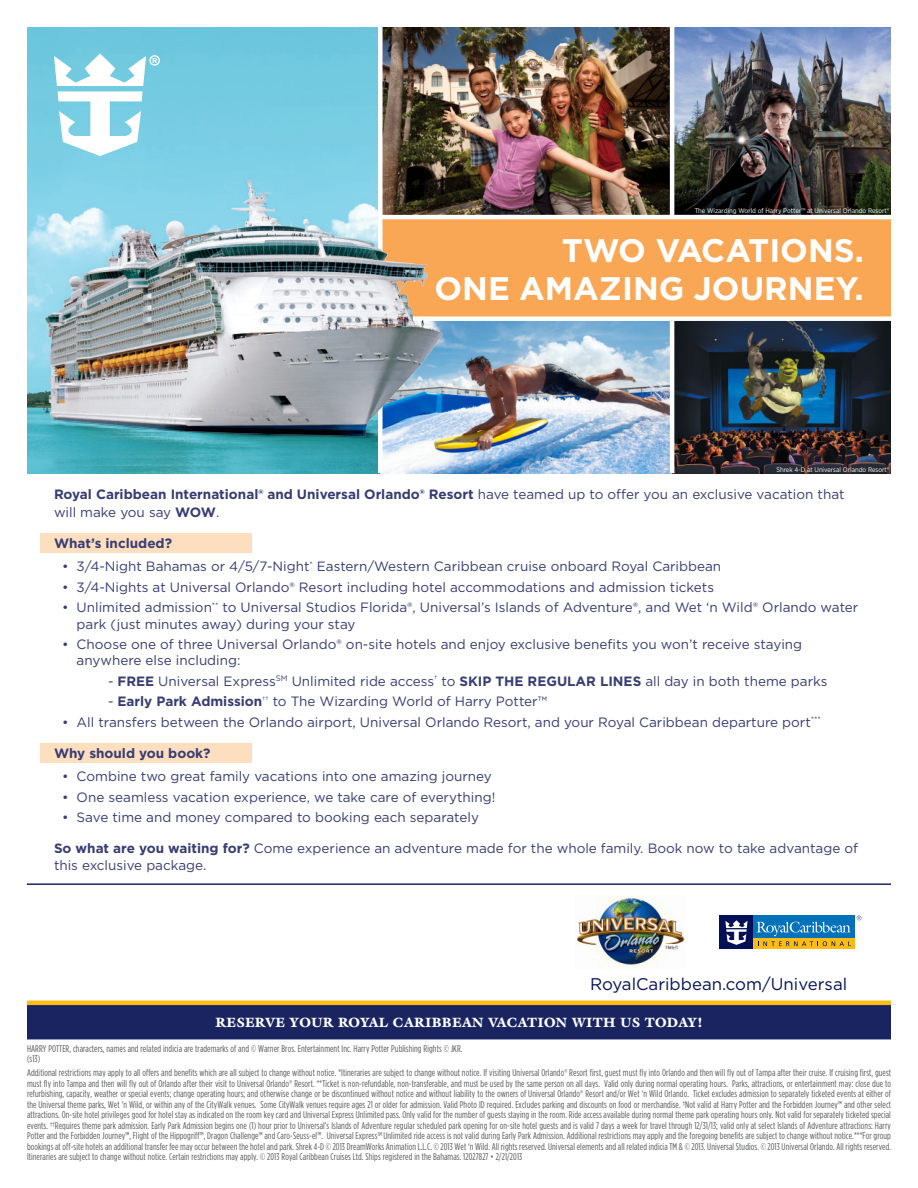
<style>
.page{position:relative;width:918px;height:1188px;background:#fff}
.page>*{position:absolute;margin:0;border:0;box-sizing:border-box;transform-origin:0 0}
.t1{font:700 32.55px/38.1px "Gotham";color:#fff;text-align:right}
.t2{font:16.8px "Gotham";color:#041156}
.t3{font:13.5px/16.2px "Gotham";color:#373c73}
.t4{font:900 13.5px "Galliard";letter-spacing:.02em;color:#fff}
.t5{font:700 13.5px "Gotham";color:#373c73}
.t6{font:9.75px/10.5px "Gotham Condensed";letter-spacing:.01em;color:#57585a}
.t7{font:700 7.2px "Gotham";color:#fff}
.t8{font:6.75px "Gotham Narrow";color:#fff}
.s1{font-weight:700}
</style>
<div class="page">
<hr style="left:27px;top:883px;width:864px;height:2px;background:#1a2461">
<div style="left:27px;top:1005px;width:864px;height:34px;background:#1a2461"></div>
<hr style="left:27px;top:1001px;width:864px;height:4px;background:#fdbc12">
<img style="left:27px;top:27px;width:351px;height:116px">
<div style="left:40px;top:533px;width:212px;height:20px;background:#fddebe"></div>
<div style="left:40px;top:744px;width:212px;height:19px;background:#fddebe"></div>
<img style="left:459px;top:321px;width:432px;height:152px">
<img style="left:383px;top:27px;width:508px;height:188px">
<hr style="left:670px;top:27px;width:4px;height:192px;background:#fff">
<hr style="left:670px;top:319px;width:4px;height:154px;background:#fff">
<div style="left:380px;top:217px;width:511px;height:102px;background:#f9a755"></div>
<hr style="left:380px;top:215px;width:511px;height:4px;background:#fff">
<div style="left:380px;top:316px;width:511px;height:5px;background:#fff"></div>
<img style="left:27px;top:143px;width:432px;height:330px">
<img style="left:576px;top:896px;width:109px;height:73px">
<div style="left:720px;top:916px;width:134px;height:33px;background:#0372bb"></div>
<div style="left:720px;top:916px;width:33px;height:33px;background:#041156"></div>
<div style="left:753px;top:939px;width:101px;height:10px;background:#fdbc12"></div>
<svg style="left:725px;top:920px;width:23px;height:25px"></svg>
<svg style="left:756px;top:922px;width:95px;height:24px"></svg>
<svg style="left:857px;top:916px;width:4px;height:4px"></svg>
<img style="left:665px;top:945px;width:14px;height:6px">
<svg style="left:54px;top:54px;width:92px;height:102px"></svg>
<div style="left:149px;top:55px;width:11px;height:11px;border:1px solid #fff;border-radius:50%"></div>
<p class="t7" style="left:152px;top:56px;width:7px">R</p>
<p class="t8" style="left:695px;top:207px;width:196px">The Wizarding World of Harry Potter™ at Universal Orlando Resort®</p>
<p class="t1" style="left:435px;top:231px;width:431px">TWO VACATIONS.<br>ONE AMAZING JOURNEY.</p>
<p class="t8" style="left:776px;top:465px;width:115px">Shrek 4-D at Universal Orlando Resort®</p>
<p class="t3" style="left:54px;top:485px;width:792px;line-height:18px"><span class="s1">Royal Caribbean International® and Universal Orlando® Resort</span> have teamed up to offer you an exclusive vacation that will make you say <span class="s1">WOW</span>.</p>
<p class="t5" style="left:54px;top:535px;width:120px">What’s included?</p>
<p class="t3" style="left:62px;top:558px;width:661px">• 3/4-Night Bahamas or 4/5/7-Night<sup>*</sup> Eastern/Western Caribbean cruise onboard Royal Caribbean</p>
<p class="t3" style="left:62px;top:579px;width:654px">• 3/4-Nights at Universal Orlando® Resort including hotel accommodations and admission tickets</p>
<p class="t3" style="left:77px;top:599px;width:783px;text-indent:-15px">• Unlimited admission<sup>**</sup> to Universal Studios Florida®, Universal’s Islands of Adventure®, and Wet ‘n Wild® Orlando water park (just minutes away) during your stay</p>
<p class="t3" style="left:77px;top:636px;width:727px;text-indent:-15px">• Choose one of three Universal Orlando® on-site hotels and enjoy exclusive benefits you won’t receive staying anywhere else including:</p>
<p class="t3" style="left:108px;top:673px;width:721px">- <span class="s1">FREE</span> Universal Express<sup>SM</sup> Unlimited ride access<sup>†</sup> to <span class="s1">SKIP THE REGULAR LINES</span> all day in both theme parks</p>
<p class="t3" style="left:108px;top:693px;width:441px">- <span class="s1">Early Park Admission</span><sup>††</sup> to The Wizarding World of Harry Potter™</p>
<p class="t3" style="left:62px;top:714px;width:760px">• All transfers between the Orlando airport, Universal Orlando Resort, and your Royal Caribbean departure port<sup>***</sup></p>
<p class="t5" style="left:54px;top:745px;width:158px">Why should you book?</p>
<p class="t3" style="left:62px;top:768px;width:431px">• Combine two great family vacations into one amazing journey</p>
<p class="t3" style="left:62px;top:789px;width:435px">• One seamless vacation experience, we take care of everything!</p>
<p class="t3" style="left:62px;top:809px;width:418px">• Save time and money compared to booking each separately</p>
<p class="t3" style="left:54px;top:841px;width:806px"><span class="s1">So what are you waiting for?</span> Come experience an adventure made for the whole family. Book now to take advantage of this exclusive package.</p>
<p class="t2" style="left:590px;top:974px;width:259px">RoyalCaribbean.com/Universal</p>
<p class="t4" style="left:216px;top:1014px;width:488px">RESERVE YOUR ROYAL CARIBBEAN VACATION WITH US TODAY!</p>
<p class="t6" style="left:27px;top:1043px;width:437px">HARRY POTTER, characters, names and related indicia are trademarks of and © Warner Bros. Entertainment Inc. Harry Potter Publishing Rights © JKR. (s13)</p>
<p class="t6" style="left:27px;top:1068px;width:866px;text-align:justify">Additional restrictions may apply to all offers and benefits which are all subject to change without notice. *Itineraries are subject to change without notice. If visiting Universal Orlando® Resort first, guest must fly into Orlando and then will fly out of Tampa after their cruise. If cruising first, guest must fly into Tampa and then will fly out of Orlando after their visit to Universal Orlando® Resort. **Ticket is non-refundable, non-transferable, and must be used by the same person on all days. Valid only during normal operating hours. Parks, attractions, or entertainment may: close due to refurbishing, capacity, weather or special events; change operating hours; and otherwise change or be discontinued without notice and without liability to the owners of Universal Orlando® Resort and/or Wet ‘n Wild Orlando. Ticket excludes admission to separately ticketed events at either of the Universal theme parks, Wet ‘n Wild, or within any of the CityWalk venues. Some CityWalk venues require ages 21 or older for admission. Valid Photo ID required. Excludes parking and discounts on food or merchandise. †Not valid at Harry Potter and the Forbidden Journey™ and other select attractions. On-site hotel privileges good for hotel stay as indicated on the room key card and Universal Express Unlimited pass. Only valid for the number of guests staying in the room. Ride access available during normal theme park operating hours only. Not valid for separately ticketed special events. ††Requires theme park admission. Early Park Admission begins one (1) hour prior to Universal’s Islands of Adventure regular scheduled park opening for on-site hotel guests and is valid 7 days a week for travel through 12/31/13; valid only at select Islands of Adventure attractions: Harry Potter and the Forbidden Journey™, Flight of the Hippogriff™, Dragon Challenge™ and Caro-Seuss-el™. Universal Express<sup>SM</sup> Unlimited ride access is not valid during Early Park Admission. Additional restrictions may apply and the foregoing benefits are subject to change without notice.***For group bookings at off-site hotels an additional transfer fee may occur between the hotel and park. Shrek 4-D © 2013 DreamWorks Animation L.L.C. © 2013 Wet ‘n Wild. All rights reserved. Universal elements and all related indicia TM &amp; © 2013. Universal Studios. © 2013 Universal Orlando. All rights reserved.<br>Itineraries are subject to change without notice. Certain restrictions may apply. © 2013 Royal Caribbean Cruises Ltd. Ships registered in the Bahamas. 12027827 • 2/21/2013</p>
</div>
